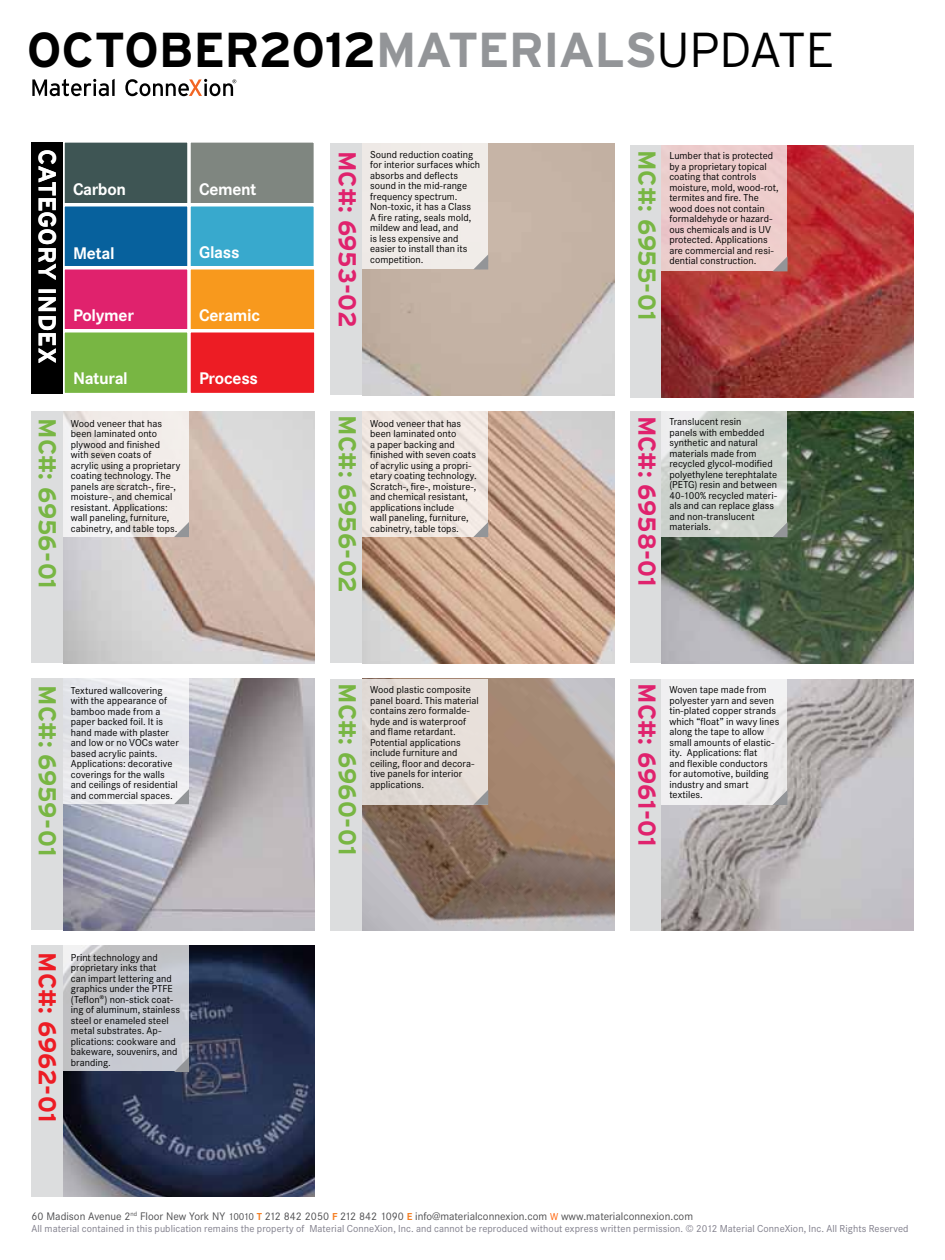
<style>
.page{position:relative;width:945px;height:1260px;background:#fff}
.page>*{position:absolute;margin:0;border:0;box-sizing:border-box;transform-origin:0 0}
.t1{font:700 49px "Interstate";letter-spacing:-.015em;color:#000}
.t2{font:700 24.5px "Interstate";color:#78b643}
.t3{font:700 24.5px "Interstate";letter-spacing:-.005em;color:#e0226d}
.t4{font:700 24.5px "Interstate";letter-spacing:-.01em;color:#fff}
.t5{font:700 24.5px "Interstate";color:#ed1c24}
.t6{font:700 17.5px "Corporate S";letter-spacing:-.02em;color:#fff}
.t7{font:11.38px "Corporate S";color:#4d4d4f}
.t8{font:10.5px/10.5px "Corporate S";color:#000}
.t9{font:10.5px "Corporate S";letter-spacing:.005em;color:#7f7d8a}
.s1{color:#939598}
.s2{font-weight:300}
.s3{font-size:10.5px}
.s4{font-weight:700;font-size:10.5px;color:#f58025}
.s5{font-size:10.5px;color:#ff6309}
</style>
<div class="page">
<svg style="left:32px;top:79px;width:83px;height:17px"></svg>
<svg style="left:125px;top:79px;width:111px;height:17px"></svg>
<div style="left:32px;top:142px;width:31px;height:252px;background:#000"></div>
<div style="left:63px;top:141px;width:126px;height:64px;background:#3e5554;border:2px solid #fff"></div>
<div style="left:63px;top:268px;width:126px;height:63px;background:#e0226d;border:2px solid #fff"></div>
<div style="left:189px;top:268px;width:127px;height:63px;background:#f8991d;border:2px solid #fff"></div>
<div style="left:189px;top:141px;width:126px;height:64px;background:#7f8680;border:2px solid #fff"></div>
<div style="left:63px;top:205px;width:126px;height:63px;background:#07619d;border:2px solid #fff"></div>
<div style="left:189px;top:205px;width:126px;height:63px;background:#38a9cd;border:2px solid #fff"></div>
<div style="left:63px;top:331px;width:126px;height:64px;background:#78b643;border:2px solid #fff"></div>
<div style="left:189px;top:331px;width:127px;height:64px;background:#ed1c24;border:2px solid #fff"></div>
<div style="left:331px;top:144px;width:31px;height:252px;background:#dcddde"></div>
<img style="left:362px;top:144px;width:252px;height:252px">
<div style="left:362px;top:144px;width:126px;height:126px;background:#f0ebe8"></div>
<svg style="left:474px;top:255px;width:14px;height:14px"></svg>
<div style="left:630px;top:145px;width:32px;height:252px;background:#dcddde"></div>
<div style="left:630px;top:411px;width:32px;height:252px;background:#dcddde"></div>
<div style="left:630px;top:679px;width:32px;height:252px;background:#dcddde"></div>
<img style="left:662px;top:145px;width:252px;height:252px">
<img style="left:662px;top:411px;width:252px;height:252px">
<img style="left:662px;top:679px;width:252px;height:252px">
<div style="left:662px;top:145px;width:126px;height:126px;background:#edcdcc"></div>
<svg style="left:662px;top:411px;width:126px;height:126px;background:#d0d5cf"></svg>
<div style="left:662px;top:679px;width:126px;height:126px;background:#f1f0f2"></div>
<svg style="left:773px;top:256px;width:15px;height:15px"></svg>
<svg style="left:773px;top:522px;width:15px;height:15px"></svg>
<svg style="left:773px;top:790px;width:15px;height:15px"></svg>
<div style="left:32px;top:411px;width:31px;height:252px;background:#dcddde"></div>
<div style="left:32px;top:678px;width:31px;height:252px;background:#dcddde"></div>
<div style="left:32px;top:945px;width:31px;height:252px;background:#dcddde"></div>
<div style="left:331px;top:411px;width:31px;height:252px;background:#dcddde"></div>
<div style="left:331px;top:679px;width:31px;height:252px;background:#dcddde"></div>
<img style="left:63px;top:411px;width:252px;height:252px">
<img style="left:63px;top:678px;width:252px;height:252px">
<img style="left:63px;top:945px;width:252px;height:252px">
<img style="left:362px;top:411px;width:252px;height:252px">
<img style="left:362px;top:679px;width:252px;height:252px">
<div style="left:362px;top:411px;width:126px;height:126px;background:linear-gradient(to right,#efe6df,#f1e8e2)"></div>
<div style="left:362px;top:679px;width:126px;height:126px;background:#e2dbd7"></div>
<svg style="left:63px;top:411px;width:126px;height:126px;fill:#f2ece9"></svg>
<div style="left:63px;top:678px;width:126px;height:126px;background:#e8e9ed"></div>
<svg style="left:63px;top:945px;width:126px;height:126px;background:#c6c8cd"></svg>
<svg style="left:473px;top:522px;width:15px;height:15px"></svg>
<svg style="left:473px;top:790px;width:15px;height:15px"></svg>
<svg style="left:174px;top:522px;width:15px;height:15px"></svg>
<svg style="left:174px;top:789px;width:15px;height:15px"></svg>
<svg style="left:174px;top:1057px;width:15px;height:15px"></svg>
<h1 class="t1" style="left:27px;top:22px;width:809px">OCTOBER2012<span class="s1">MATERIALS</span><span class="s2">UPDATE</span></h1>
<h2 class="t4" style="left:61px;top:149px;width:217px;rotate:90deg">CATEGORY INDEX</h2>
<h2 class="t2" style="left:61px;top:418px;width:172px;rotate:90deg">MC#: 6956-01</h2>
<h3 class="t6" style="left:73px;top:179px;width:55px">Carbon</h3>
<h3 class="t6" style="left:73px;top:243px;width:43px">Metal</h3>
<h3 class="t6" style="left:199px;top:179px;width:59px">Cement</h3>
<h3 class="t6" style="left:199px;top:242px;width:42px">Glass</h3>
<h3 class="t6" style="left:73px;top:305px;width:62px">Polymer</h3>
<h3 class="t6" style="left:199px;top:305px;width:63px">Ceramic</h3>
<h3 class="t6" style="left:73px;top:368px;width:56px">Natural</h3>
<h3 class="t6" style="left:199px;top:368px;width:60px">Process</h3>
<p class="t8" style="left:71px;top:418px;width:111px">Wood veneer that has been laminated onto plywood and finished with seven coats of acrylic using a proprietary coating technology. The panels are scratch-, fire-, moisture-, and chemical resistant. Applications: wall paneling, furniture, cabinetry, and table tops.</p>
<h2 class="t2" style="left:61px;top:685px;width:172px;rotate:90deg">MC#: 6959-01</h2>
<p class="t8" style="left:71px;top:685px;width:109px">Textured wallcovering with the appearance of bamboo made from a paper backed foil. It is hand made with plaster and low or no VOCs water based acrylic paints.<br>Applications: decorative coverings for the walls and ceilings of residential and commercial spaces.</p>
<h2 class="t5" style="left:61px;top:952px;width:172px;rotate:90deg">MC#: 6962-01</h2>
<p class="t8" style="left:71px;top:952px;width:111px">Print technology and proprietary inks that<br>can impart lettering and graphics under the PTFE (Teflon®) non-stick coat&shy;ing of aluminum, stainless steel or enameled steel metal substrates. Ap&shy;plications: cookware and bakeware, souvenirs, and branding.</p>
<p class="t8" style="left:370px;top:149px;width:112px">Sound reduction coating for interior surfaces which absorbs and deflects sound in the mid-range frequency spectrum.<br>Non-toxic, it has a Class<br>A fire rating, seals mold, mildew and lead, and<br>is less expensive and easier to install than its competition.</p>
<h2 class="t2" style="left:661px;top:150px;width:172px;rotate:90deg">MC#: 6955-01</h2>
<h2 class="t3" style="left:361px;top:151px;width:178px;rotate:90deg">MC#: 6953-02</h2>
<p class="t8" style="left:669px;top:151px;width:111px">Lumber that is protected by a proprietary topical coating that controls moisture, mold, wood-rot, termites and fire. The wood does not contain formaldehyde or hazard&shy;ous chemicals and is UV protected. Applications are commercial and resi&shy;dential construction.</p>
<h2 class="t2" style="left:361px;top:415px;width:179px;rotate:90deg">MC#: 6956-02</h2>
<p class="t8" style="left:370px;top:418px;width:108px">Wood veneer that has been laminated onto<br>a paper backing and finished with seven coats of acrylic using a propri&shy;etary coating technology.<br>Scratch-, fire-, moisture-, and chemical resistant, applications include<br>wall paneling, furniture, cabinetry, table tops.</p>
<h2 class="t2" style="left:361px;top:683px;width:173px;rotate:90deg">MC#: 6960-01</h2>
<p class="t8" style="left:370px;top:684px;width:110px">Wood plastic composite panel board. This material contains zero formalde&shy;hyde and is waterproof and flame retardant.<br>Potential applications include furniture and ceiling, floor and decora&shy;tive panels for interior applications.</p>
<h2 class="t3" style="left:661px;top:416px;width:173px;rotate:90deg">MC#: 6958-01</h2>
<p class="t8" style="left:669px;top:417px;width:109px">Translucent resin<br>panels with embedded synthetic and natural materials made from recycled glycol-modified polyethylene terephtalate (PETG) resin and between<br>40-100% recycled materi&shy;als and can replace glass and non-translucent materials.</p>
<h2 class="t3" style="left:661px;top:683px;width:165px;rotate:90deg">MC#: 6961-01</h2>
<p class="t8" style="left:669px;top:684px;width:111px">Woven tape made from polyester yarn and seven tin-plated copper strands which “float” in wavy lines along the tape to allow small amounts of elastic&shy;ity. Applications: flat<br>and flexible conductors for automotive, building industry and smart textiles.</p>
<p class="t7" style="left:32px;top:1209px;width:663px">60 Madison Avenue 2<sup>nd</sup> Floor New York NY <span class="s3">10010</span> <span class="s4">T</span> 212 842 2050 <span class="s4">F</span> 212 842 1090 <span class="s4">E</span> info@materialconnexion.com <span class="s5">W</span> www.materialconnexion.com</p>
<p class="t9" style="left:32px;top:1222px;width:879px">All material contained in this publication remains the property of Material ConneXion, Inc. and cannot be reproduced without express written permission. © 2012 Material ConneXion, Inc. All Rights Reserved</p>
</div>
